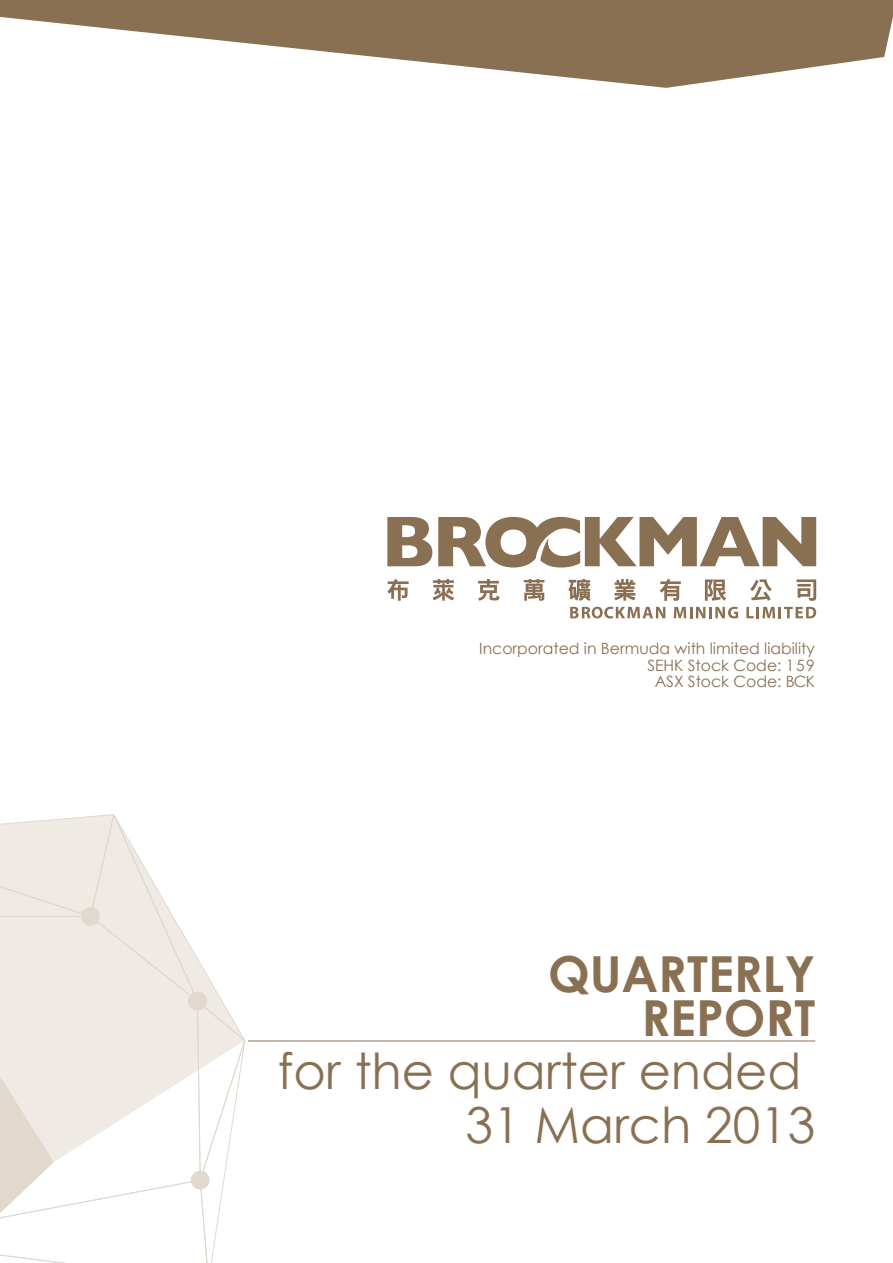
<style>
.page{position:relative;width:893px;height:1263px;background:#fff}
.page>*{position:absolute;margin:0;border:0;box-sizing:border-box;transform-origin:0 0}
.t1{font:49.65px/53.7px "Century Gothic";color:#8a7052;text-align:right}
.t2{font:700 49.65px/43.8px "Century Gothic";color:#8a7052;text-align:right}
.t3{font:15.6px/16px "Century Gothic";color:#8a7052;text-align:right}
</style>
<div class="page">
<svg style="left:0;top:814px;width:246px;height:449px"></svg>
<svg style="left:0;top:916px;width:201px;height:325px"></svg>
<div style="left:191px;top:1171px;width:19px;height:18px;background:#e1d9ce;border-radius:50%"></div>
<div style="left:81px;top:907px;width:19px;height:19px;background:#e1d9ce;border-radius:50%"></div>
<div style="left:188px;top:992px;width:19px;height:18px;background:#e1d9ce;border-radius:50%"></div>
<svg style="left:0;top:0;width:893px;height:88px;fill:#8a7052"></svg>
<svg style="left:387px;top:579px;width:22px;height:22px"></svg>
<svg style="left:433px;top:579px;width:21px;height:22px"></svg>
<svg style="left:478px;top:579px;width:21px;height:22px"></svg>
<svg style="left:524px;top:579px;width:20px;height:22px"></svg>
<svg style="left:568px;top:579px;width:23px;height:22px"></svg>
<svg style="left:614px;top:579px;width:22px;height:22px"></svg>
<svg style="left:660px;top:579px;width:21px;height:22px"></svg>
<svg style="left:705px;top:579px;width:21px;height:22px"></svg>
<svg style="left:750px;top:579px;width:22px;height:22px"></svg>
<svg style="left:796px;top:579px;width:20px;height:22px"></svg>
<svg style="left:387px;top:517px;width:45px;height:49px"></svg>
<svg style="left:438px;top:517px;width:378px;height:50px"></svg>
<svg style="left:570px;top:607px;width:95px;height:11px"></svg>
<svg style="left:674px;top:607px;width:64px;height:11px"></svg>
<svg style="left:746px;top:607px;width:70px;height:11px"></svg>
<hr style="left:248px;top:1040px;width:567px;height:1px;background:#8a7052">
<p class="t3" style="left:479px;top:640px;width:337px">Incorporated in Bermuda with limited liability<br>SEHK Stock Code: 159<br>ASX Stock Code: BCK</p>
<h1 class="t2" style="left:548px;top:949px;width:269px">QUARTERLY<br>REPORT</h1>
<h1 class="t1" style="left:278px;top:1044px;width:539px">for the quarter ended<br>31 March 2013</h1>
</div>
